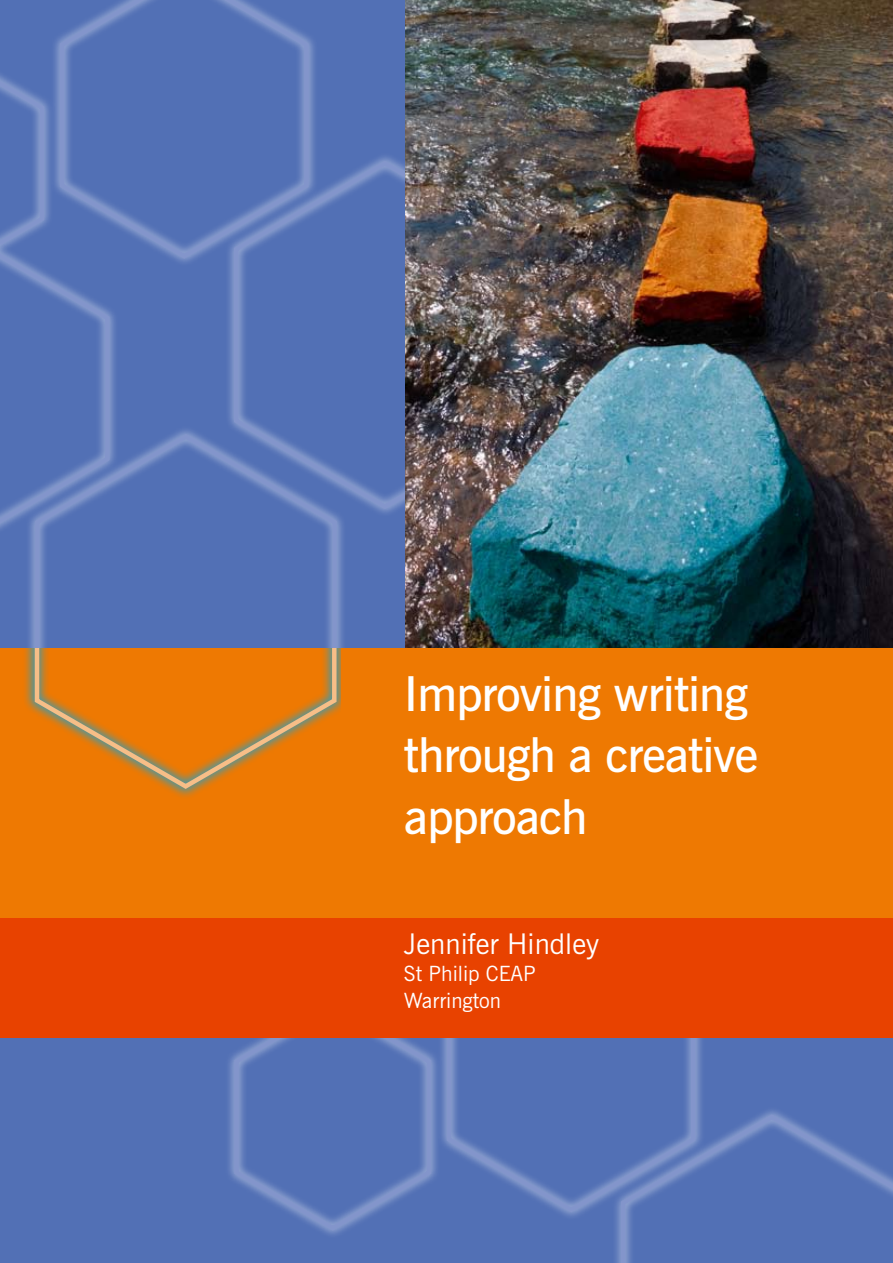
<style>
.page{position:relative;width:893px;height:1263px;background:#5270b5}
.page>*{position:absolute;margin:0;border:0;box-sizing:border-box;transform-origin:0 0}
.t1{font:600 48px/61.5px "News Gothic BT";letter-spacing:-.02em;color:#fff}
.t2{font:28.5px "News Gothic BT";color:#fff}
.t3{font:21px/27px "News Gothic BT";color:#fff}
</style>
<div class="page">
<svg style="left:311px;top:158px;width:94px;height:354px"></svg>
<svg style="left:56px;top:0;width:255px;height:234px"></svg>
<div style="left:0;top:234px;width:367px;height:578px;background:#fff;opacity:.51"></div>
<svg style="left:31px;top:431px;width:308px;height:217px"></svg>
<svg style="left:0;top:47px;width:112px;height:488px"></svg>
<svg style="left:617px;top:1112px;width:276px;height:151px"></svg>
<svg style="left:443px;top:1037px;width:255px;height:178px"></svg>
<svg style="left:230px;top:1037px;width:203px;height:196px"></svg>
<img style="left:405px;top:0;width:488px;height:648px">
<div style="left:0;top:648px;width:893px;height:272px;background:#ee7902"></div>
<div style="left:0;top:918px;width:893px;height:119px;background:#e84200"></div>
<div style="left:21px;top:648px;width:320px;height:154px;background:#00a6eb;opacity:.75"></div>
<svg style="left:31px;top:648px;width:308px;height:143px"></svg>
<p class="t1" style="left:404px;top:663px;width:356px">Improving writing through a creative approach</p>
<p class="t2" style="left:404px;top:926px;width:197px">Jennifer Hindley</p>
<p class="t3" style="left:404px;top:960px;width:133px">St Philip CEAP<br>Warrington</p>
</div>
